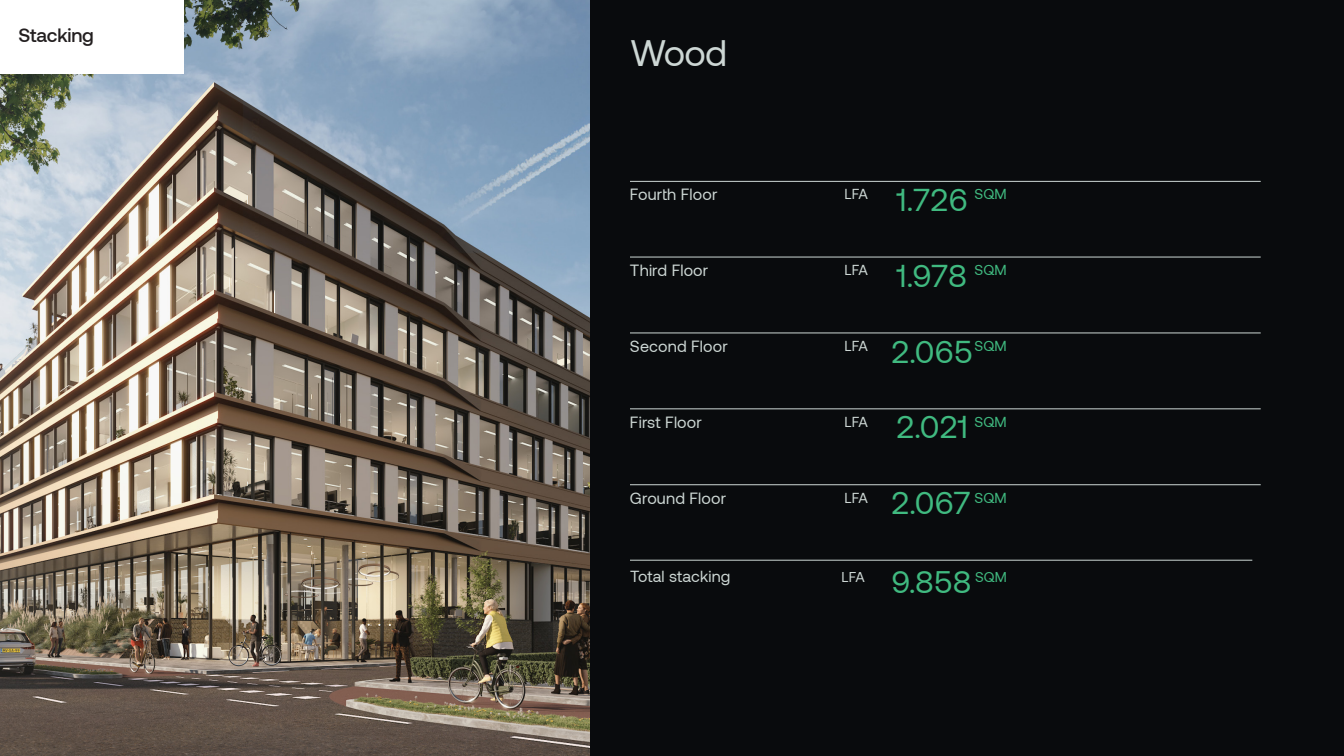
<style>
.page{position:relative;width:1344px;height:756px;background:#090b0d}
.page>*{position:absolute;margin:0;border:0;box-sizing:border-box;transform-origin:0 0}
.t1{font:36.75px "Aeonik";color:#cdd7d4}
.t2{font:31.53px "Aeonik";letter-spacing:.01em;color:#40ba80}
.t3{font:31.11px "Aeonik";color:#40ba80}
.t4{font:500 19.25px "Aeonik";letter-spacing:-.01em;color:#231f20}
.t5{font:16.2px "Aeonik";letter-spacing:.01em;color:#cdd7d4}
.t6{font:15.99px "Aeonik";letter-spacing:.01em;color:#cdd7d4}
.t7{font:14.42px "Aeonik";letter-spacing:.01em;color:#40ba80}
.t8{font:14.42px "Aeonik";letter-spacing:-.03em;color:#cdd7d4}
.t9{font:14.21px "Aeonik";color:#cdd7d4}
.t10{font:14.21px "Aeonik";color:#40ba80}
</style>
<div class="page">
<img style="left:0;top:0;width:590px;height:756px">
<hr style="left:630px;top:257px;width:631px;height:1px;background:#cdd7d4">
<hr style="left:630px;top:181px;width:631px;height:1px;background:#cdd7d4">
<hr style="left:630px;top:333px;width:631px;height:1px;background:#cdd7d4">
<hr style="left:630px;top:409px;width:631px;height:1px;background:#cdd7d4">
<hr style="left:630px;top:485px;width:631px;height:1px;background:#cdd7d4">
<div style="left:0;top:0;width:183px;height:74px;background:#fff"></div>
<hr style="left:630px;top:560px;width:622px;height:1px;background:#cdd7d4">
<p class="t4" style="left:19px;top:25px;width:77px">Stacking</p>
<p class="t1" style="left:630px;top:33px;width:98px">Wood</p>
<p class="t5" style="left:630px;top:185px;width:89px">Fourth Floor</p>
<p class="t2" style="left:896px;top:182px;width:73px">1.726</p>
<p class="t8" style="left:844px;top:186px;width:25px">LFA</p>
<p class="t7" style="left:975px;top:186px;width:34px">SQM</p>
<p class="t5" style="left:630px;top:261px;width:80px">Third Floor</p>
<p class="t8" style="left:844px;top:262px;width:25px">LFA</p>
<p class="t2" style="left:896px;top:258px;width:72px">1.978</p>
<p class="t7" style="left:975px;top:262px;width:34px">SQM</p>
<p class="t5" style="left:630px;top:337px;width:99px">Second Floor</p>
<p class="t8" style="left:844px;top:338px;width:25px">LFA</p>
<p class="t2" style="left:891px;top:334px;width:83px">2.065</p>
<p class="t7" style="left:975px;top:338px;width:34px">SQM</p>
<p class="t5" style="left:630px;top:413px;width:73px">First Floor</p>
<p class="t8" style="left:844px;top:414px;width:25px">LFA</p>
<p class="t2" style="left:896px;top:410px;width:73px">2.021</p>
<p class="t7" style="left:975px;top:414px;width:34px">SQM</p>
<p class="t5" style="left:630px;top:489px;width:98px">Ground Floor</p>
<p class="t8" style="left:844px;top:490px;width:25px">LFA</p>
<p class="t2" style="left:891px;top:486px;width:81px">2.067</p>
<p class="t7" style="left:975px;top:490px;width:34px">SQM</p>
<p class="t6" style="left:630px;top:568px;width:102px">Total stacking</p>
<p class="t3" style="left:892px;top:565px;width:81px">9.858</p>
<p class="t9" style="left:842px;top:569px;width:25px">LFA</p>
<p class="t10" style="left:975px;top:569px;width:33px">SQM</p>
</div>
